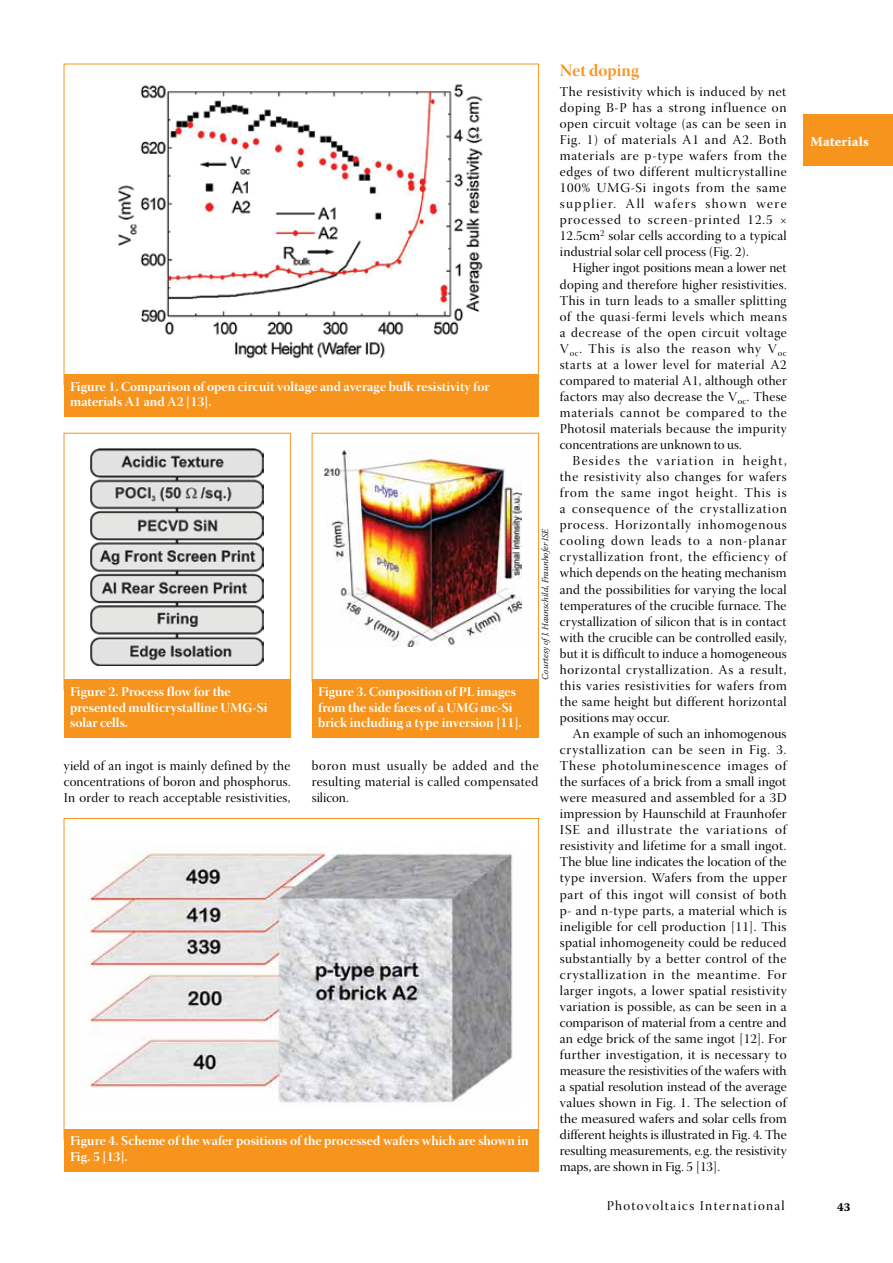
<style>
.page{position:relative;width:893px;height:1263px;background:#fff}
.page>*{position:absolute;margin:0;border:0;box-sizing:border-box;transform-origin:0 0}
.t1{font:17.25px "Warnock Pro Bold Disp";color:#f7941e}
.t2{font:13.5px/16px "Warnock Pro Disp";letter-spacing:.015em;color:#000;text-align:justify}
.t3{font:13.5px/15.8px "Warnock Pro Bold Disp";color:#fff}
.t4{font:13.5px "Warnock Pro Disp";letter-spacing:.1em;color:#000}
.t5{font:13.5px "Warnock Pro Bold Capt";letter-spacing:.005em;color:#fff}
.t6{font:12px "Warnock Pro Bold Capt";color:#000}
.t7{font:italic 300 9px "Warnock Pro";letter-spacing:-.01em;color:#000}
</style>
<div class="page">
<div style="left:804px;top:115px;width:89px;height:51px;background:#f7941e"></div>
<img style="left:118px;top:84px;width:365px;height:275px">
<div style="left:64px;top:374px;width:475px;height:43px;background:#f7941e"></div>
<img style="left:91px;top:448px;width:173px;height:217px">
<div style="left:64px;top:433px;width:227px;height:257px;border:1px solid #f7941e"></div>
<div style="left:64px;top:679px;width:227px;height:59px;background:#f7941e"></div>
<img style="left:325px;top:450px;width:196px;height:197px">
<div style="left:312px;top:433px;width:227px;height:249px;border:1px solid #f7941e"></div>
<div style="left:312px;top:679px;width:227px;height:59px;background:#f7941e"></div>
<img style="left:81px;top:848px;width:432px;height:258px">
<div style="left:64px;top:1129px;width:475px;height:42px;background:#f7941e"></div>
<p class="t3" style="left:70px;top:378px;width:421px">Figure 1. Comparison of open circuit voltage and average bulk resistivity for materials A1 and A2 [13].</p>
<p class="t3" style="left:70px;top:683px;width:199px">Figure 2. Process flow for the presented multicrystalline UMG-Si solar cells.</p>
<p class="t3" style="left:318px;top:683px;width:205px">Figure 3. Composition of PL images from the side faces of a UMG mc-Si brick including a type inversion [11].</p>
<p class="t7" style="left:540px;top:679px;width:153px;rotate:-90deg">Courtesy ofJ. Haunschild, Fraunhofer ISE</p>
<p class="t2" style="left:64px;top:759px;width:228px">yield of an ingot is mainly defined by the concentrations of boron and phosphorus.<br>In order to reach acceptable resistivities,</p>
<p class="t2" style="left:312px;top:759px;width:228px">boron must usually be added and the resulting material is called compensated silicon.</p>
<p class="t3" style="left:70px;top:1132px;width:460px">Figure 4. Scheme of the wafer positions of the processed wafers which are shown in<br>Fig. 5 [13].</p>
<p class="t1" style="left:560px;top:60px;width:81px">Net doping</p>
<p class="t2" style="left:560px;top:85px;width:228px">The resistivity which is induced by net doping B-P has a strong influence on open circuit voltage (as can be seen in Fig. 1) of materials A1 and A2. Both materials are p-type wafers from the edges of two different multicrystalline 100% UMG-Si ingots from the same supplier. All wafers shown were processed to screen-printed 12.5 × 12.5cm<sup>2</sup> solar cells according to a typical industrial solar cell process (Fig. 2).</p>
<p class="t2" style="left:560px;top:262px;width:228px;text-indent:13px">Higher ingot positions mean a lower net doping and therefore higher resistivities.<br>This in turn leads to a smaller splitting of the quasi-fermi levels which means a decrease of the open circuit voltage V<sub>oc</sub>. This is also the reason why V<sub>oc </sub>starts at a lower level for material A2 compared to material A1, although other factors may also decrease the V<sub>oc</sub>. These materials cannot be compared to the Photosil materials because the impurity concentrations are unknown to us.</p>
<p class="t2" style="left:560px;top:454px;width:228px;text-indent:13px">Besides the variation in height, the resistivity also changes for wafers from the same ingot height. This is a consequence of the crystallization process. Horizontally inhomogenous cooling down leads to a non-planar crystallization front, the efficiency of which depends on the heating mechanism and the possibilities for varying the local temperatures of the crucible furnace. The crystallization of silicon that is in contact with the crucible can be controlled easily, but it is difficult to induce a homogeneous horizontal crystallization. As a result, this varies resistivities for wafers from the same height but different horizontal positions may occur.</p>
<p class="t2" style="left:560px;top:727px;width:228px;text-indent:13px">An example of such an inhomogenous crystallization can be seen in Fig. 3.<br>These photoluminescence images of the surfaces of a brick from a small ingot were measured and assembled for a 3D impression by Haunschild at Fraunhofer ISE and illustrate the variations of resistivity and lifetime for a small ingot.<br>The blue line indicates the location of the type inversion. Wafers from the upper part of this ingot will consist of both p- and n-type parts, a material which is ineligible for cell production [11]. This spatial inhomogeneity could be reduced substantially by a better control of the crystallization in the meantime. For larger ingots, a lower spatial resistivity variation is possible, as can be seen in a comparison of material from a centre and an edge brick of the same ingot [12]. For further investigation, it is necessary to measure the resistivities of the wafers with a spatial resolution instead of the average values shown in Fig. 1. The selection of the measured wafers and solar cells from different heights is illustrated in Fig. 4. The resulting measurements, e.g. the resistivity maps, are shown in Fig. 5 [13].</p>
<p class="t5" style="left:810px;top:134px;width:60px">Materials</p>
<p class="t4" style="left:607px;top:1198px;width:180px">Photovoltaics International</p>
<p class="t6" style="left:837px;top:1200px;width:15px">43</p>
</div>
